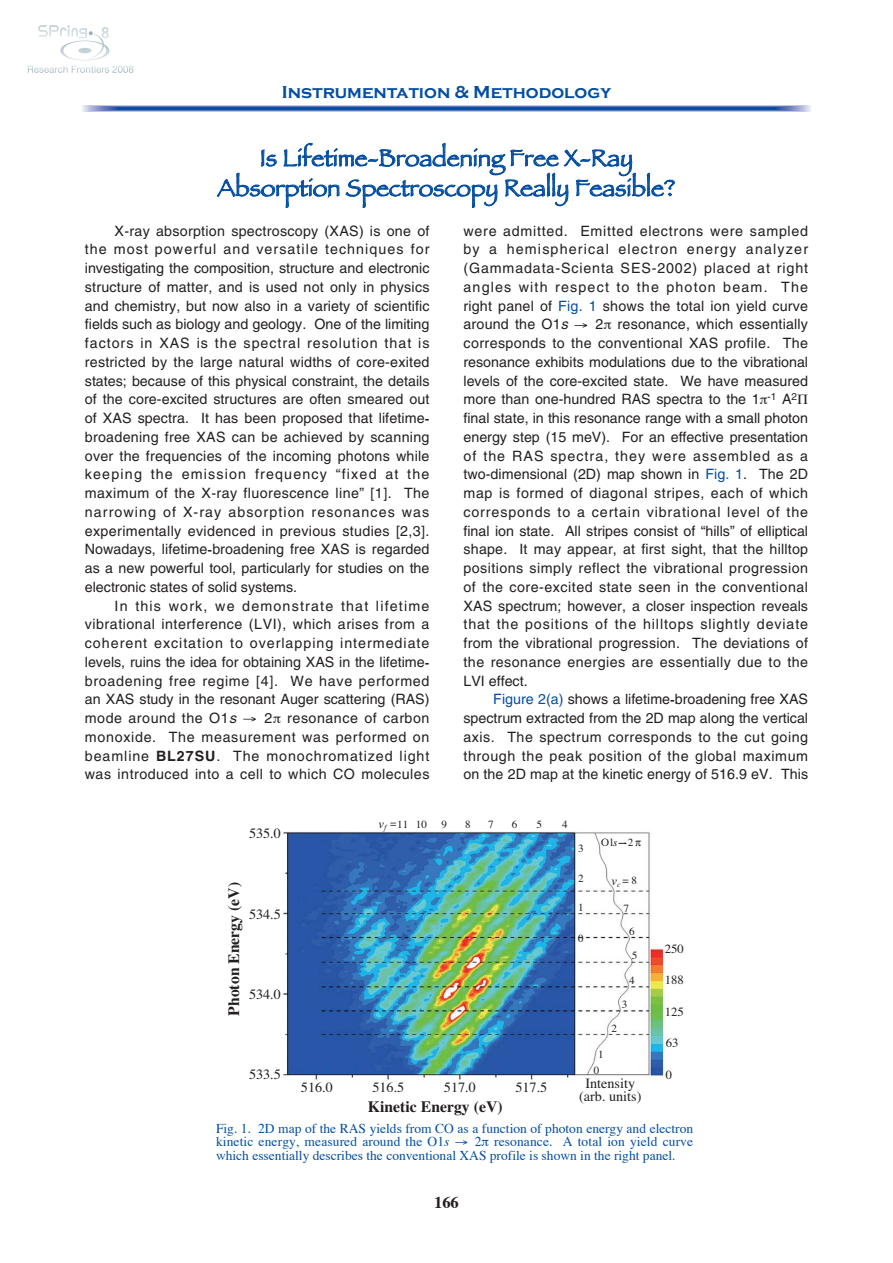
<style>
.page{position:relative;width:893px;height:1263px;background:#fff}
.page>*{position:absolute;margin:0;border:0;box-sizing:border-box;transform-origin:0 0}
.t1{font:24px/30px "Papyrus";color:#034ea2;text-align:center}
.t2{font:700 18px "Copperplate Gothic";color:#034ea2}
.t3{font:700 16.5px "Times";color:#231f20}
.t4{font:700 15.75px "Times";color:#231f20}
.t5{font:14.25px/18.8px "Helvetica";letter-spacing:.015em;color:#231f20;text-align:justify}
.t6{font:14.1px/13.4px "Times";color:#231f20;text-align:center}
.t7{font:13.5px/13.5px "Times";color:#034ea2}
.t8{font:12.6px "Times";color:#231f20}
.t9{font:10.95px "Times";color:#231f20}
.t10{font:italic 7.8px "Times";color:#231f20}
.s1{font-family:"Times";font-weight:700}
.s2{font-style:italic}
.s3{font-weight:700}
.s4{color:#034ea2}
.s5{font-style:italic;font-size:12.6px}
</style>
<div class="page">
<svg style="left:574px;top:323px;width:13px;height:5px"></svg>
<svg style="left:243px;top:717px;width:13px;height:4px"></svg>
<svg style="left:28px;top:25px;width:105px;height:48px"></svg>
<svg style="left:81px;top:106px;width:730px;height:6px"></svg>
<svg style="left:97px;top:106px;width:698px;height:5px"></svg>
<hr style="left:113px;top:107px;width:666px;height:3px;background:#325caa">
<hr style="left:114px;top:108px;width:664px;height:1px;background:#2b58a8">
<hr style="left:115px;top:108px;width:663px;height:1px;background:#2757a7">
<hr style="left:115px;top:108px;width:662px;height:1px;background:#2256a6">
<hr style="left:116px;top:108px;width:661px;height:1px;background:#1e54a5">
<hr style="left:116px;top:108px;width:660px;height:1px;background:#1752a4">
<hr style="left:117px;top:108px;width:659px;height:1px;background:#1151a4">
<hr style="left:117px;top:108px;width:658px;height:1px;background:#0a4fa2">
<hr style="left:118px;top:108px;width:657px;height:1px;background:#034ea2">
<img style="left:283px;top:831px;width:381px;height:249px">
<svg style="left:618px;top:842px;width:9px;height:2px"></svg>
<svg style="left:455px;top:1140px;width:12px;height:5px"></svg>
<svg style="left:635px;top:841px;width:6px;height:5px"></svg>
<p class="t2" style="left:282px;top:81px;width:330px">Instrumentation &amp; Methodology</p>
<h1 class="t1" style="left:217px;top:144px;width:459px">Is Lifetime-Broadening Free X-Ray<br>Absorption Spectroscopy Really Feasible?</h1>
<p class="t5" style="left:85px;top:223px;width:346px;text-indent:30px">X-ray absorption spectroscopy (XAS) is one of the most powerful and versatile techniques for investigating the composition, structure and electronic structure of matter, and is used not only in physics and chemistry, but now also in a variety of scientific fields such as biology and geology. One of the limiting factors in XAS is the spectral resolution that is restricted by the large natural widths of core-exited states; because of this physical constraint, the details of the core-excited structures are often smeared out of XAS spectra. It has been proposed that lifetime&shy;broadening free XAS can be achieved by scanning over the frequencies of the incoming photons while keeping the emission frequency “fixed at the maximum of the X-ray fluorescence line” [1]. The narrowing of X-ray absorption resonances was experimentally evidenced in previous studies [2,3].<br>Nowadays, lifetime<span class="s1">-</span>broadening free XAS is regarded as a new powerful tool, particularly for studies on the electronic states of solid systems.</p>
<p class="t5" style="left:85px;top:598px;width:346px;text-indent:30px">In this work, we demonstrate that lifetime vibrational interference (LVI), which arises from a coherent excitation to overlapping intermediate levels, ruins the idea for obtaining XAS in the lifetime&shy;broadening free regime [4]. We have performed an XAS study in the resonant Auger scattering (RAS) mode around the O1<span class="s2">s</span></p>
<p class="t5" style="left:85px;top:710px;width:346px;text-indent:180px">2 resonance of carbon monoxide. The measurement was performed on beamline <span class="s3">BL27SU</span>. The monochromatized light was introduced into a cell to which CO molecules</p>
<p class="t5" style="left:463px;top:223px;width:346px">were admitted. Emitted electrons were sampled by a hemispherical electron energy analyzer (Gammadata-Scienta SES-2002) placed at right angles with respect to the photon beam. The right panel of <span class="s4">Fig. 1</span> shows the total ion yield curve around the O1<span class="s2">s</span></p>
<p class="t5" style="left:463px;top:316px;width:346px;text-align:left;text-indent:132px">2 resonance, which essentially corresponds to the conventional XAS profile. The resonance exhibits modulations due to the vibrational levels of the core-excited state. We have measured more than one-hundred RAS spectra to the 1 <sup>-1</sup> A<sup>2 </sup>final state, in this resonance range with a small photon energy step (15 meV). For an effective presentation of the RAS spectra, they were assembled as a two-dimensional (2D) map shown in <span class="s4">Fig. 1</span>. The 2D map is formed of diagonal stripes, each of which corresponds to a certain vibrational level of the final ion state. All stripes consist of “hills” of elliptical shape. It may appear, at first sight, that the hilltop positions simply reflect the vibrational progression of the core-excited state seen in the conventional XAS spectrum; however, a closer inspection reveals that the positions of the hilltops slightly deviate from the vibrational progression. The deviations of the resonance energies are essentially due to the LVI effect.</p>
<p class="t5" style="left:463px;top:691px;width:346px;text-indent:30px"><span class="s4">Figure 2(a)</span> shows a lifetime<span class="s1">-</span>broadening free XAS spectrum extracted from the 2D map along the vertical axis. The spectrum corresponds to the cut going through the peak position of the global maximum on the 2D map at the kinetic energy of 516.9 eV. This</p>
<p class="t6" style="left:249px;top:828px;width:33px">535.0</p>
<p class="t4" style="left:228px;top:1016px;width:135px;rotate:-90deg">Photon Energy (eV)</p>
<p class="t6" style="left:249px;top:908px;width:33px">534.5</p>
<p class="t6" style="left:249px;top:989px;width:33px">534.0</p>
<p class="t6" style="left:249px;top:1069px;width:33px">533.5</p>
<p class="t6" style="left:301px;top:1082px;width:33px">516.0</p>
<p class="t9" style="left:378px;top:821px;width:50px"><span class="s5">v</span> 11 10</p>
<p class="t9" style="left:441px;top:821px;width:7px">9</p>
<p class="t9" style="left:465px;top:821px;width:7px">8</p>
<p class="t9" style="left:488px;top:821px;width:7px">7</p>
<p class="t9" style="left:511px;top:821px;width:7px">6</p>
<p class="t9" style="left:536px;top:821px;width:7px">5</p>
<p class="t9" style="left:562px;top:821px;width:7px">4</p>
<p class="t10" style="left:384px;top:825px;width:14px">f <sup>=</sup></p>
<p class="t6" style="left:372px;top:1082px;width:33px">516.5</p>
<p class="t6" style="left:444px;top:1082px;width:33px">517.0</p>
<p class="t6" style="left:515px;top:1082px;width:33px">517.5</p>
<p class="t4" style="left:368px;top:1101px;width:136px">Kinetic Energy (eV)</p>
<p class="t9" style="left:578px;top:844px;width:7px">3</p>
<p class="t9" style="left:578px;top:875px;width:7px">2</p>
<p class="t9" style="left:578px;top:904px;width:7px">1</p>
<p class="t9" style="left:578px;top:934px;width:7px">0</p>
<p class="t9" style="left:601px;top:838px;width:34px">Ol<span class="s2">s</span> 2</p>
<p class="t9" style="left:611px;top:877px;width:27px"><span class="s5">v</span><sub>c</sub> = 8</p>
<p class="t9" style="left:623px;top:904px;width:7px">7</p>
<p class="t9" style="left:629px;top:928px;width:7px">6</p>
<p class="t9" style="left:632px;top:952px;width:7px">5</p>
<p class="t9" style="left:629px;top:977px;width:7px">4</p>
<p class="t9" style="left:622px;top:1000px;width:7px">3</p>
<p class="t9" style="left:598px;top:1050px;width:7px">1</p>
<p class="t9" style="left:593px;top:1066px;width:7px">0</p>
<p class="t9" style="left:611px;top:1024px;width:7px">2</p>
<p class="t6" style="left:579px;top:1078px;width:64px">Intensity (arb. units)</p>
<p class="t8" style="left:664px;top:944px;width:21px">250</p>
<p class="t8" style="left:664px;top:976px;width:21px">188</p>
<p class="t8" style="left:664px;top:1007px;width:21px">125</p>
<p class="t8" style="left:665px;top:1039px;width:14px">63</p>
<p class="t8" style="left:666px;top:1070px;width:8px">0</p>
<p class="t7" style="left:216px;top:1122px;width:478px">Fig. 1. 2D map of the RAS yields from CO as a function of photon energy and electron kinetic energy, measured around the O1<span class="s2">s</span></p>
<p class="t7" style="left:216px;top:1136px;width:478px;text-indent:259px">2 resonance. A total ion yield curve which essentially describes the conventional XAS profile is shown in the right panel.</p>
<p class="t3" style="left:434px;top:1195px;width:26px">166</p>
</div>
